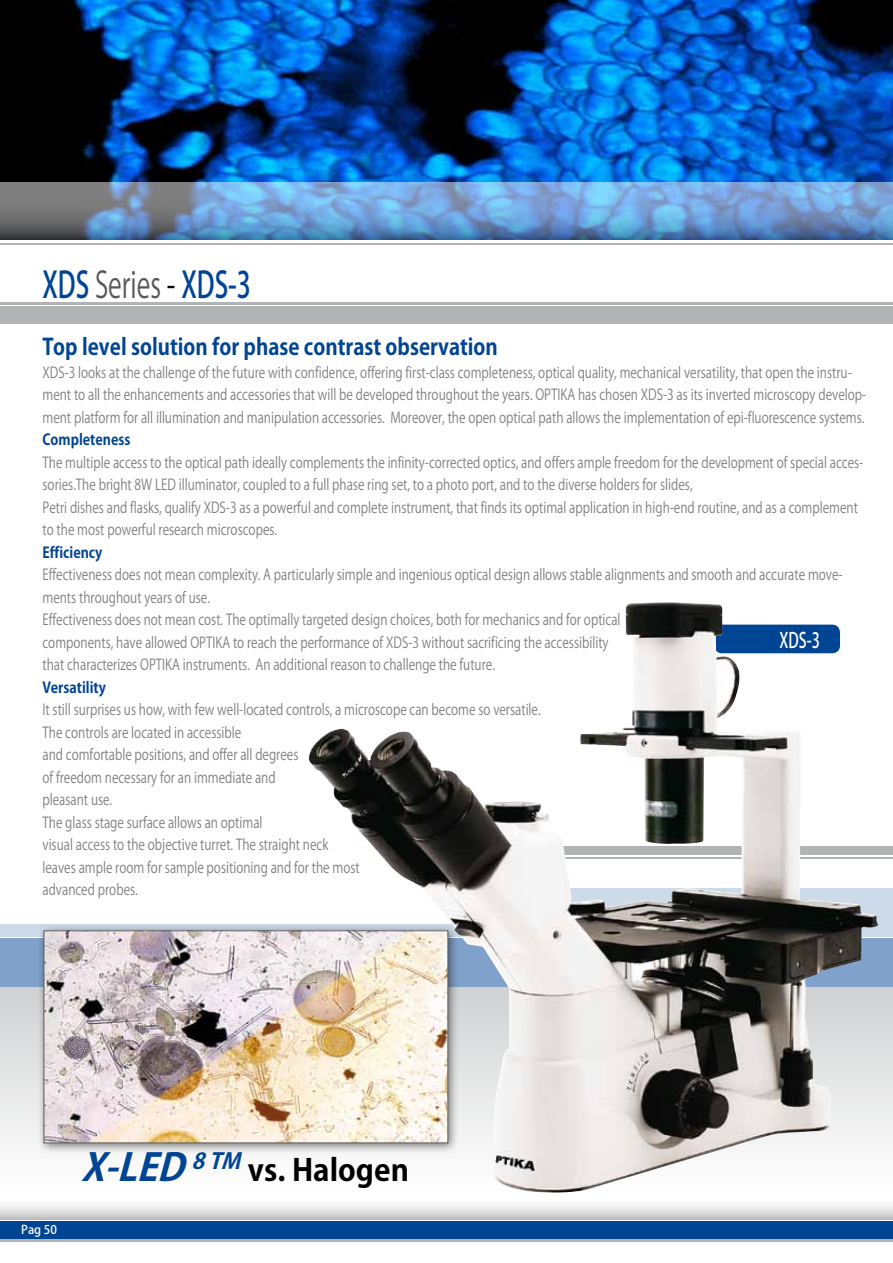
<style>
.page{position:relative;width:893px;height:1263px;background:#fff}
.page>*{position:absolute;margin:0;border:0;box-sizing:border-box;transform-origin:0 0}
.t1{font:500 36px "Koz Go Pro";color:#004494;scale:.7 1}
.t2{font:700 30px "Koz Go Pro";color:#000}
.t3{font:700 22.5px "Koz Go Pro";color:#004494;scale:.9 1}
.t4{font:500 21px "Koz Go Pro";color:#fff;scale:.7 1}
.t5{font:15px/22.5px "Koz Go Pro";color:#7e7f81;scale:.8 1}
.t6{font:700 15px "Koz Go Pro";color:#004494;scale:.9 1}
.t7{font:500 12px "Koz Go Pro";color:#fff}
.s1{font-weight:400;color:#58585a}
.s2{font-weight:400;color:#000}
.s3{font-style:italic;font-size:37.5px;color:#004494}
</style>
<div class="page">
<div style="left:0;top:1221px;width:893px;height:17px;background:#004494"></div>
<hr style="left:0;top:303px;width:893px;height:2px;background:#b1b3b4">
<hr style="left:0;top:1240px;width:893px;height:2px;background:#b1b3b4">
<div style="left:0;top:306px;width:893px;height:17px;background:#b1b3b4"></div>
<svg style="left:0;top:1205px;width:893px;height:14px;background:#dbdcdd"></svg>
<div style="left:0;top:988px;width:893px;height:200px;background:linear-gradient(to bottom,#d0d1d2,#fefefe)"></div>
<hr style="left:0;top:857px;width:893px;height:1px;background:#b1b3b4">
<hr style="left:0;top:244px;width:893px;height:1px;background:#b1b3b4">
<div style="left:0;top:938px;width:893px;height:49px;background:#80a1c9"></div>
<div style="left:0;top:888px;width:893px;height:48px;background:linear-gradient(to bottom,#cddaea,#cddaea)"></div>
<div style="left:37px;top:924px;width:422px;height:230px;background:#000;opacity:.5"></div>
<img style="left:46px;top:932px;width:261px;height:209px">
<div style="left:0;top:795px;width:479px;height:128px;background:#fff"></div>
<img style="left:307px;top:602px;width:571px;height:591px">
<img style="left:0;top:0;width:893px;height:183px">
<img style="left:0;top:183px;width:893px;height:57px">
<h1 class="t1" style="left:43px;top:262px;width:299px">XDS <span class="s1">Series</span> <span class="s2">-</span> XDS-3</h1>
<h3 class="t3" style="left:43px;top:332px;width:507px">Top level solution for phase contrast observation</h3>
<p class="t5" style="left:43px;top:361px;width:1031px">XDS-3 looks at the challenge of the future with confidence, offering first-class completeness, optical quality, mechanical versatility, that open the instru&shy;ment to all the enhancements and accessories that will be developed throughout the years. OPTIKA has chosen XDS-3 as its inverted microscopy develop&shy;ment platform for all illumination and manipulation accessories. Moreover, the open optical path allows the implementation of epi-fluorescence systems.</p>
<p class="t6" style="left:43px;top:430px;width:99px">Completeness</p>
<p class="t5" style="left:43px;top:451px;width:1027px">The multiple access to the optical path ideally complements the infinity-corrected optics, and offers ample freedom for the development of special acces&shy;sories.The bright 8W LED illuminator, coupled to a full phase ring set, to a photo port, and to the diverse holders for slides,<br>Petri dishes and flasks, qualify XDS-3 as a powerful and complete instrument, that finds its optimal application in high-end routine, and as a complement to the most powerful research microscopes.</p>
<p class="t6" style="left:43px;top:542px;width:68px">Efficiency</p>
<p class="t5" style="left:43px;top:564px;width:1002px">Effectiveness does not mean complexity. A particularly simple and ingenious optical design allows stable alignments and smooth and accurate move&shy;ments throughout years of use.<br>Effectiveness does not mean cost. The optimally targeted design choices, both for mechanics and for optical<br>components, have allowed OPTIKA to reach the performance of XDS-3 without sacrificing the accessibility<br>that characterizes OPTIKA instruments. An additional reason to challenge the future.</p>
<p class="t6" style="left:43px;top:677px;width:72px">Versatility</p>
<p class="t5" style="left:43px;top:699px;width:624px">It still surprises us how, with few well-located controls, a microscope can become so versatile.<br>The controls are located in accessible<br>and comfortable positions, and offer all degrees<br>of freedom necessary for an immediate and<br>pleasant use.<br>The glass stage surface allows an optimal<br>visual access to the objective turret. The straight neck<br>leaves ample room for sample positioning and for the most<br>advanced probes.</p>
<h3 class="t4" style="left:780px;top:626px;width:60px">XDS-3</h3>
<p class="t7" style="left:21px;top:1222px;width:37px">Pag 50</p>
<h2 class="t2" style="left:81px;top:1151px;width:329px"><span class="s3">X-LED</span> <sup>8TM</sup>vs. Halogen</h2>
</div>
